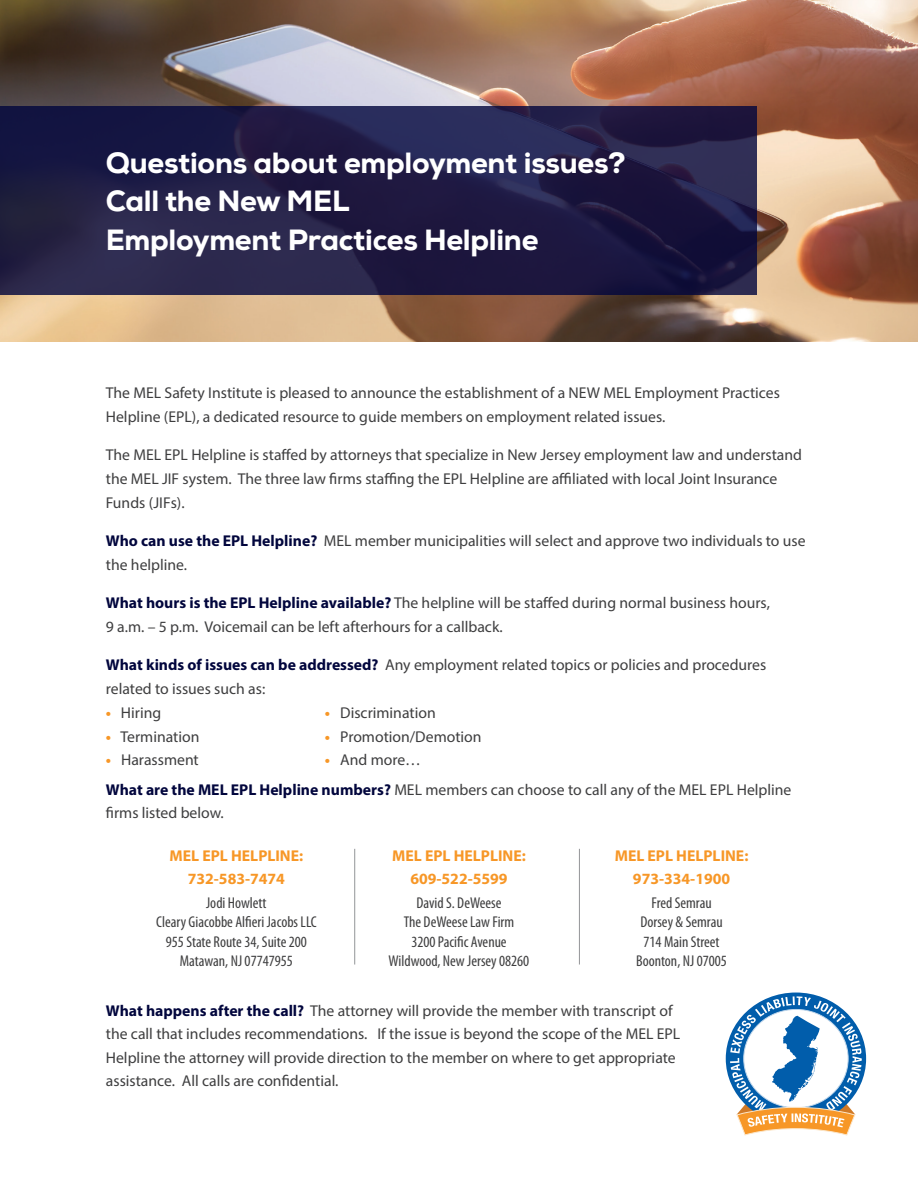
<style>
.page{position:relative;width:918px;height:1188px;background:#fff}
.page>*{position:absolute;margin:0;border:0;box-sizing:border-box;transform-origin:0 0}
.t1{font:800 29.25px/38.7px "Nexa";letter-spacing:-.01em;color:#fff}
.t2{font:15.75px/23.5px "Myriad Pro";color:#3e3e3f}
.t3{font:condensed 15.75px "Myriad Pro";color:#3e3e3f}
.t4{font:700 15.75px "Myriad Pro";color:#f79727}
.s1{font-weight:700;color:#02063d}
.s2{font-weight:700;color:#f79727}
</style>
<div class="page">
<img style="left:0;top:0;width:918px;height:341px">
<svg style="left:0;top:106px;width:757px;height:189px;background:#211d45"></svg>
<hr style="left:354px;top:849px;width:1px;height:116px;background:#939598">
<hr style="left:579px;top:849px;width:1px;height:116px;background:#939598">
<svg style="left:730px;top:996px;width:132px;height:140px"></svg>
<p class="t1" style="left:106px;top:143px;width:521px">Questions about employment issues?</p>
<p class="t1" style="left:106px;top:182px;width:434px">Call the New MEL<br>Employment Practices Helpline</p>
<p class="t2" style="left:106px;top:381px;width:676px">The MEL Safety Institute is pleased to announce the establishment of a NEW MEL Employment Practices<br>Helpline (EPL), a dedicated resource to guide members on employment related issues.</p>
<p class="t2" style="left:106px;top:443px;width:698px">The MEL EPL Helpline is staffed by attorneys that specialize in New Jersey employment law and understand the MEL JIF system. The three law firms staffing the EPL Helpline are affiliated with local Joint Insurance<br>Funds (JIFs).</p>
<p class="t2" style="left:106px;top:529px;width:701px"><span class="s1">Who can use the EPL Helpline?</span> MEL member municipalities will select and approve two individuals to use the helpline.</p>
<p class="t2" style="left:106px;top:591px;width:666px"><span class="s1">What hours is the EPL Helpline available?</span> The helpline will be staffed during normal business hours,<br>9 a.m. – 5 p.m. Voicemail can be left afterhours for a callback.</p>
<p class="t2" style="left:106px;top:653px;width:662px"><span class="s1">What kinds of issues can be addressed?</span> Any employment related topics or policies and procedures related to issues such as:</p>
<p class="t2" style="left:106px;top:701px;width:57px"><span class="s2">•</span> Hiring</p>
<p class="t2" style="left:106px;top:724px;width:95px"><span class="s2">•</span> Termination</p>
<p class="t2" style="left:106px;top:748px;width:94px"><span class="s2">•</span> Harassment</p>
<p class="t2" style="left:325px;top:701px;width:112px"><span class="s2">•</span> Discrimination</p>
<p class="t2" style="left:325px;top:724px;width:158px"><span class="s2">•</span> Promotion/Demotion</p>
<p class="t2" style="left:325px;top:748px;width:97px"><span class="s2">•</span> And more…</p>
<p class="t2" style="left:106px;top:778px;width:687px"><span class="s1">What are the MEL EPL Helpline numbers?</span> MEL members can choose to call any of the MEL EPL Helpline firms listed below.</p>
<p class="t4" style="left:170px;top:845px;width:135px">MEL EPL HELPLINE:</p>
<p class="t4" style="left:188px;top:869px;width:99px">732-583-7474</p>
<p class="t3" style="left:206px;top:894px;width:62px">Jodi Howlett</p>
<p class="t3" style="left:156px;top:913px;width:162px">Cleary Giacobbe Alfieri Jacobs LLC</p>
<p class="t3" style="left:166px;top:933px;width:143px">955 State Route 34, Suite 200</p>
<p class="t3" style="left:180px;top:952px;width:115px">Matawan, NJ 07747955</p>
<p class="t4" style="left:392px;top:845px;width:135px">MEL EPL HELPLINE:</p>
<p class="t4" style="left:410px;top:869px;width:99px">609-522-5599</p>
<p class="t3" style="left:417px;top:894px;width:86px">David S. DeWeese</p>
<p class="t3" style="left:404px;top:913px;width:112px">The DeWeese Law Firm</p>
<p class="t3" style="left:411px;top:933px;width:97px">3200 Pacific Avenue</p>
<p class="t3" style="left:389px;top:952px;width:142px">Wildwood, New Jersey 08260</p>
<p class="t4" style="left:615px;top:845px;width:135px">MEL EPL HELPLINE:</p>
<p class="t4" style="left:633px;top:869px;width:99px">973-334-1900</p>
<p class="t3" style="left:651px;top:894px;width:62px">Fred Semrau</p>
<p class="t3" style="left:640px;top:913px;width:84px">Dorsey &amp; Semrau</p>
<p class="t3" style="left:644px;top:933px;width:78px">714 Main Street</p>
<p class="t3" style="left:636px;top:952px;width:92px">Boonton, NJ 07005</p>
<p class="t2" style="left:106px;top:998px;width:576px"><span class="s1">What happens after the call?</span> The attorney will provide the member with transcript of the call that includes recommendations. If the issue is beyond the scope of the MEL EPL Helpline the attorney will provide direction to the member on where to get appropriate assistance. All calls are confidential.</p>
</div>
